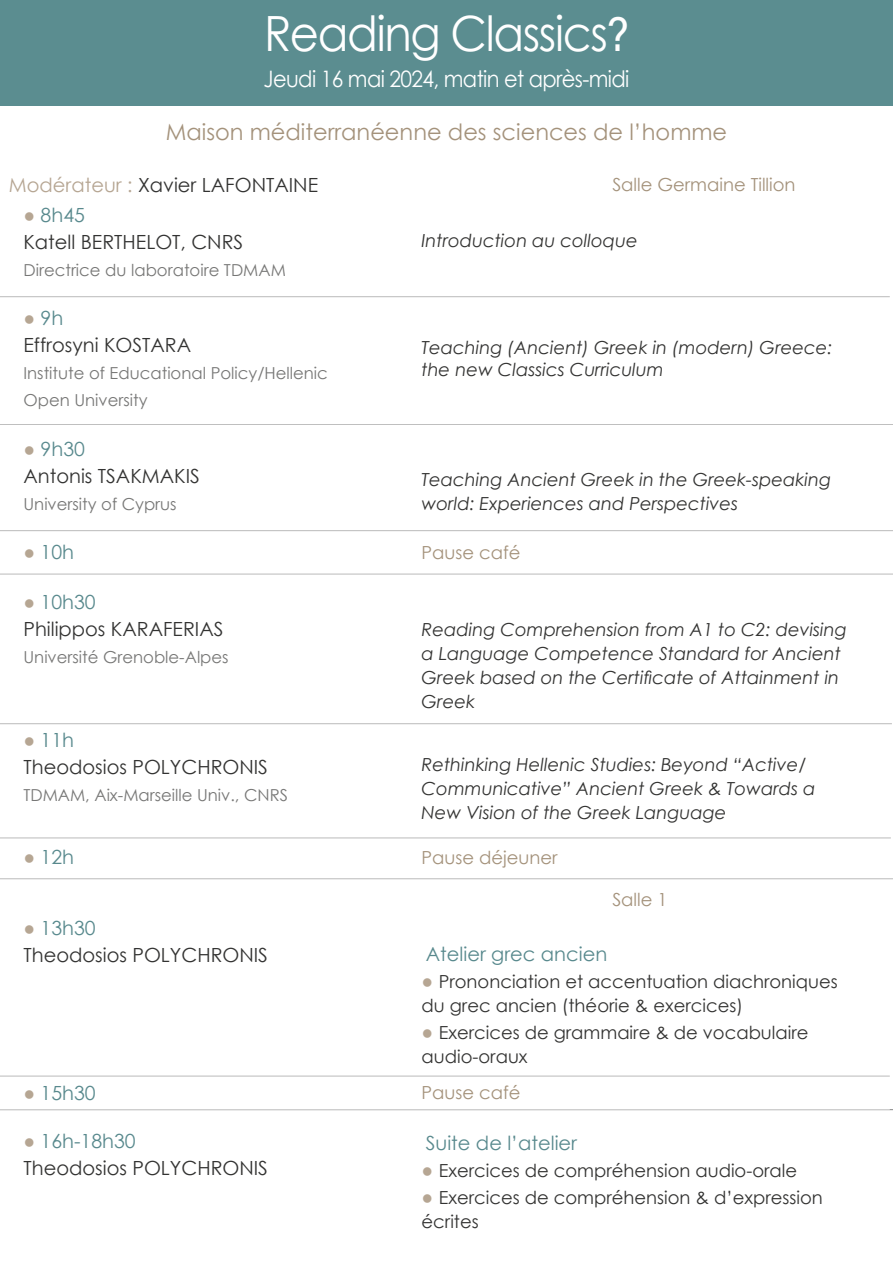
<style>
.page{position:relative;width:893px;height:1263px;background:#fff}
.page>*{position:absolute;margin:0;border:0;box-sizing:border-box;transform-origin:0 0}
.t1{font:48.6px "Century Gothic";letter-spacing:-.03em;color:#fff;scale:.93 1}
.t2{font:22.65px "Century Gothic";letter-spacing:-.03em;color:#fff;scale:.93 1}
.t3{font:22.5px "Century Gothic";color:#a4927b}
.t4{font:19.5px/27px "Century Gothic";color:#333332}
.t5{font:19.5px "Century Gothic";color:#58898d}
.t6{font:italic 18px/24px "Century Gothic";color:#333332}
.t7{font:18px/24px "Century Gothic";color:#333332}
.t8{font:18px "Century Gothic";color:#a4927b}
.t9{font:16.5px/27px "Century Gothic";color:#777776}
.s1{font-family:"Acumin Variable Concept"}
.s2{color:#b6a693}
.s3{color:#58898d}
.s4{font-size:19.5px;color:#b6a693}
</style>
<div class="page">
<hr style="left:0;top:1076px;width:890px;height:1px;background:#000">
<div style="left:0;top:0;width:893px;height:106px;background:#5b8d90"></div>
<hr style="left:892px;top:0;width:1px;height:106px;background:#4b8286">
<hr style="left:0;top:1109px;width:893px;height:1px;background:#000">
<hr style="left:0;top:530px;width:893px;height:1px;background:#000">
<hr style="left:0;top:838px;width:891px;height:1px;background:#000">
<hr style="left:0;top:723px;width:892px;height:1px;background:#000">
<hr style="left:0;top:296px;width:890px;height:1px;background:#000">
<hr style="left:0;top:574px;width:893px;height:1px;background:#000">
<hr style="left:0;top:878px;width:893px;height:1px;background:#000">
<hr style="left:0;top:424px;width:893px;height:1px;background:#000">
<h1 class="t1" style="left:264px;top:-1px;width:394px">Reading Classics<span class="s1">?</span></h1>
<p class="t2" style="left:264px;top:63px;width:395px">Jeudi 16 mai 2024, matin et après-midi</p>
<p class="t3" style="left:166px;top:116px;width:563px">Maison méditerranéenne des sciences de l’homme</p>
<p class="t4" style="left:9px;top:171px;width:311px"><span class="s2">Modérateur :</span> Xavier LAFONTAINE</p>
<p class="t8" style="left:612px;top:172px;width:185px">Salle Germaine Tillion</p>
<p class="t4" style="left:23px;top:201px;width:221px"><span class="s2">●</span> <span class="s3">8h45<br></span>Katell BERTHELOT, CNRS</p>
<p class="t9" style="left:23px;top:256px;width:264px">Directrice du laboratoire TDMAM</p>
<p class="t4" style="left:23px;top:305px;width:169px"><span class="s2">●</span> <span class="s3">9h<br></span>Effrosyni KOSTARA</p>
<p class="t9" style="left:23px;top:360px;width:306px">Institute of Educational Policy/Hellenic<br>Open University</p>
<p class="t4" style="left:23px;top:435px;width:178px"><span class="s2">●</span> <span class="s3">9h30<br></span>Antonis TSAKMAKIS</p>
<p class="t9" style="left:23px;top:490px;width:155px">University of Cyprus</p>
<p class="t5" style="left:23px;top:539px;width:52px"><span class="s2">●</span> 10h</p>
<p class="t4" style="left:23px;top:588px;width:201px"><span class="s2">●</span> <span class="s3">10h30<br></span>Philippos KARAFERIAS</p>
<p class="t9" style="left:23px;top:643px;width:207px">Université Grenoble-Alpes</p>
<p class="t4" style="left:23px;top:726px;width:246px"><span class="s2">●</span> <span class="s3">11h<br></span>Theodosios POLYCHRONIS</p>
<p class="t9" style="left:23px;top:781px;width:266px">TDMAM, Aix-Marseille Univ., CNRS</p>
<p class="t5" style="left:23px;top:843px;width:52px"><span class="s2">●</span> 12h</p>
<p class="t4" style="left:23px;top:914px;width:246px"><span class="s2">●</span> <span class="s3">13h30<br></span>Theodosios POLYCHRONIS</p>
<p class="t5" style="left:23px;top:1079px;width:74px"><span class="s2">●</span> 15h30</p>
<p class="t4" style="left:23px;top:1127px;width:246px"><span class="s2">●</span> <span class="s3">16h-18h30<br></span>Theodosios POLYCHRONIS</p>
<p class="t6" style="left:422px;top:228px;width:218px">Introduction au colloque</p>
<p class="t6" style="left:422px;top:337px;width:412px;line-height:21.6px">Teaching (Ancient) Greek in (modern) Greece: the new Classics Curriculum</p>
<p class="t6" style="left:422px;top:467px;width:411px">Teaching Ancient Greek in the Greek-speaking world: Experiences and Perspectives</p>
<p class="t8" style="left:422px;top:540px;width:100px">Pause café</p>
<p class="t6" style="left:422px;top:617px;width:427px">Reading Comprehension from A1 to C2: devising a Language Competence Standard for Ancient Greek based on the Certificate of Attainment in Greek</p>
<p class="t6" style="left:422px;top:752px;width:395px">Rethinking Hellenic Studies: Beyond “Active/<br>Communicative” Ancient Greek &amp; Towards a<br>New Vision of the Greek Language</p>
<p class="t8" style="left:422px;top:845px;width:137px">Pause déjeuner</p>
<p class="t8" style="left:612px;top:887px;width:57px">Salle 1</p>
<p class="t5" style="left:426px;top:941px;width:183px">Atelier grec ancien</p>
<p class="t7" style="left:422px;top:970px;width:418px"><span class="s4">●</span> Prononciation et accentuation diachroniques du grec ancien (théorie &amp; exercices)</p>
<p class="t7" style="left:422px;top:1021px;width:388px"><span class="s4">●</span> Exercices de grammaire &amp; de vocabulaire audio-oraux</p>
<p class="t8" style="left:422px;top:1080px;width:100px">Pause café</p>
<p class="t5" style="left:426px;top:1130px;width:153px">Suite de l’atelier</p>
<p class="t7" style="left:422px;top:1159px;width:377px"><span class="s4">●</span> Exercices de compréhension audio-orale</p>
<p class="t7" style="left:422px;top:1186px;width:403px"><span class="s4">●</span> Exercices de compréhension &amp; d’expression écrites</p>
</div>
